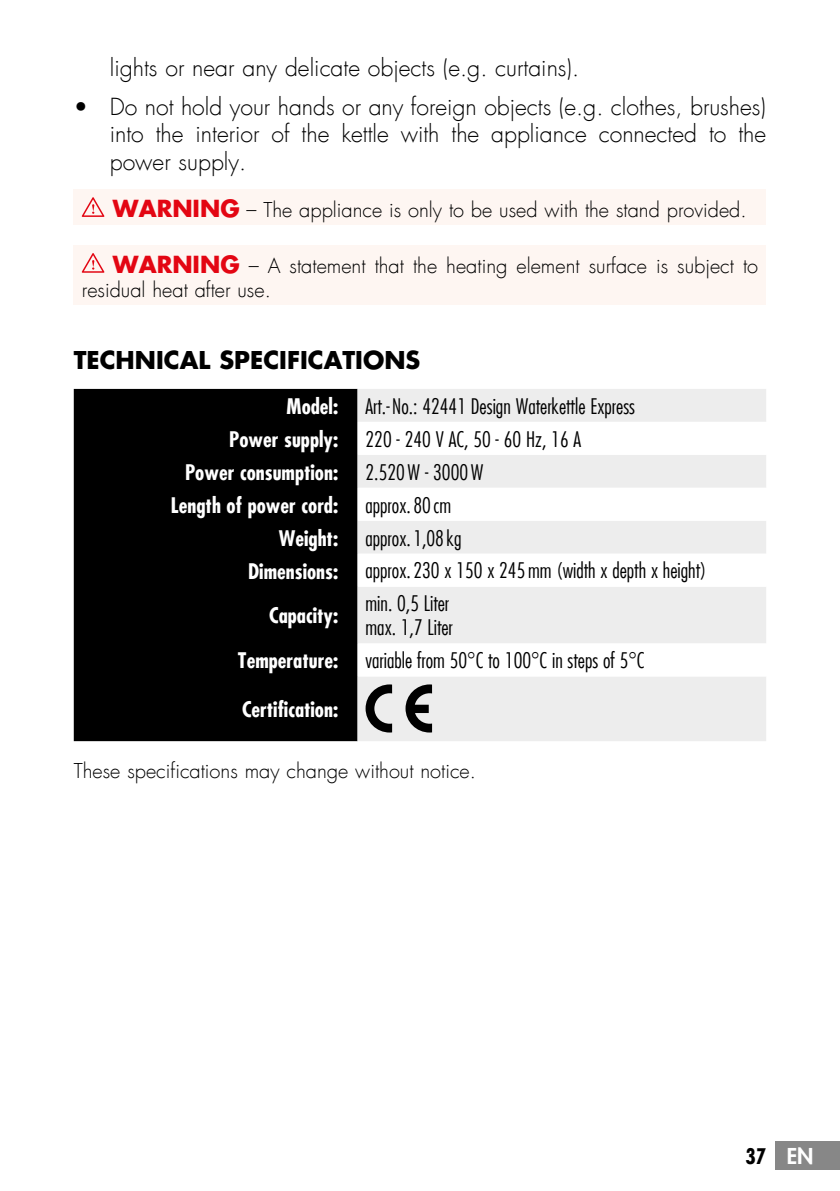
<style>
.page{position:relative;width:840px;height:1191px;background:#fff}
.page>*{position:absolute;margin:0;border:0;box-sizing:border-box;transform-origin:0 0}
.t1{font:700 24px "Futura LT";color:#000}
.t2{font:300 23px/27.6px "Futura LT";color:#000;text-align:justify}
.t3{font:300 condensed 21px/24px "Futura LT";color:#000}
.t4{font:700 condensed 21px "Futura LT";color:#fff}
.t5{font:700 condensed 21px "Futura LT";color:#000}
.t6{font:300 20px/24px "Futura LT";color:#000}
.s1{font-weight:700;font-size:23px;color:#e30613}
.s2{font-weight:800;font-stretch:normal;font-size:21.4px;color:#fff}
</style>
<div class="page">
<div style="left:775px;top:1141px;width:64px;height:28px;background:#878787"></div>
<div style="left:74px;top:189px;width:691px;height:36px;background:#fef6f2"></div>
<svg style="left:82px;top:197px;width:22px;height:20px"></svg>
<div style="left:74px;top:245px;width:691px;height:60px;background:#fef6f2"></div>
<svg style="left:82px;top:253px;width:22px;height:20px"></svg>
<div style="left:74px;top:389px;width:283px;height:352px;background:#000"></div>
<div style="left:357px;top:389px;width:408px;height:352px;background:#ededed"></div>
<svg style="left:357px;top:422px;width:408px;height:254px"></svg>
<svg style="left:405px;top:684px;width:27px;height:48px"></svg>
<svg style="left:365px;top:684px;width:27px;height:48px"></svg>
<p class="t2" style="left:110px;top:54px;width:470px">lights or near any delicate objects (e.g. curtains).</p>
<p class="t2" style="left:110px;top:93px;width:657px;text-indent:-36px">• Do not hold your hands or any foreign objects (e.g. clothes, brushes) into the interior of the kettle with the appliance connected to the power supply.</p>
<p class="t6" style="left:113px;top:198px;width:635px"><span class="s1">WARNING</span> – The appliance is only to be used with the stand provided.</p>
<p class="t6" style="left:82px;top:254px;width:677px;text-indent:31px"><span class="s1">WARNING</span> – A statement that the heating element surface is subject to residual heat after use.</p>
<p class="t1" style="left:74px;top:344px;width:348px">TECHNICAL SPECIFICATIONS</p>
<p class="t4" style="left:286px;top:393px;width:53px">Model:</p>
<p class="t3" style="left:365px;top:394px;width:271px">Art.- No.: 42441 Design Waterkettle Express</p>
<p class="t4" style="left:229px;top:426px;width:110px">Power supply:</p>
<p class="t3" style="left:365px;top:427px;width:217px">220 - 240 V AC, 50 - 60 Hz, 16 A</p>
<p class="t4" style="left:185px;top:459px;width:154px">Power consumption:</p>
<p class="t3" style="left:365px;top:460px;width:119px">2.520W - 3000W</p>
<p class="t4" style="left:171px;top:492px;width:169px">Length of power cord:</p>
<p class="t3" style="left:365px;top:493px;width:87px">approx. 80 cm</p>
<p class="t4" style="left:278px;top:525px;width:61px">Weight:</p>
<p class="t3" style="left:365px;top:526px;width:97px">approx. 1,08 kg</p>
<p class="t4" style="left:248px;top:558px;width:91px">Dimensions:</p>
<p class="t3" style="left:365px;top:559px;width:342px">approx. 230 x 150 x 245mm (width x depth x height)</p>
<p class="t4" style="left:269px;top:602px;width:70px">Capacity:</p>
<p class="t3" style="left:365px;top:591px;width:89px">min. 0,5 Liter max. 1,7 Liter</p>
<p class="t4" style="left:238px;top:647px;width:102px">Temperature:</p>
<p class="t3" style="left:365px;top:648px;width:280px">variable from 50°C to 100°C in steps of 5°C</p>
<p class="t4" style="left:242px;top:696px;width:98px">Certification:</p>
<p class="t6" style="left:74px;top:759px;width:403px">These specifications may change without notice.</p>
<p class="t5" style="left:745px;top:1142px;width:69px">37 <span class="s2">EN</span></p>
</div>
